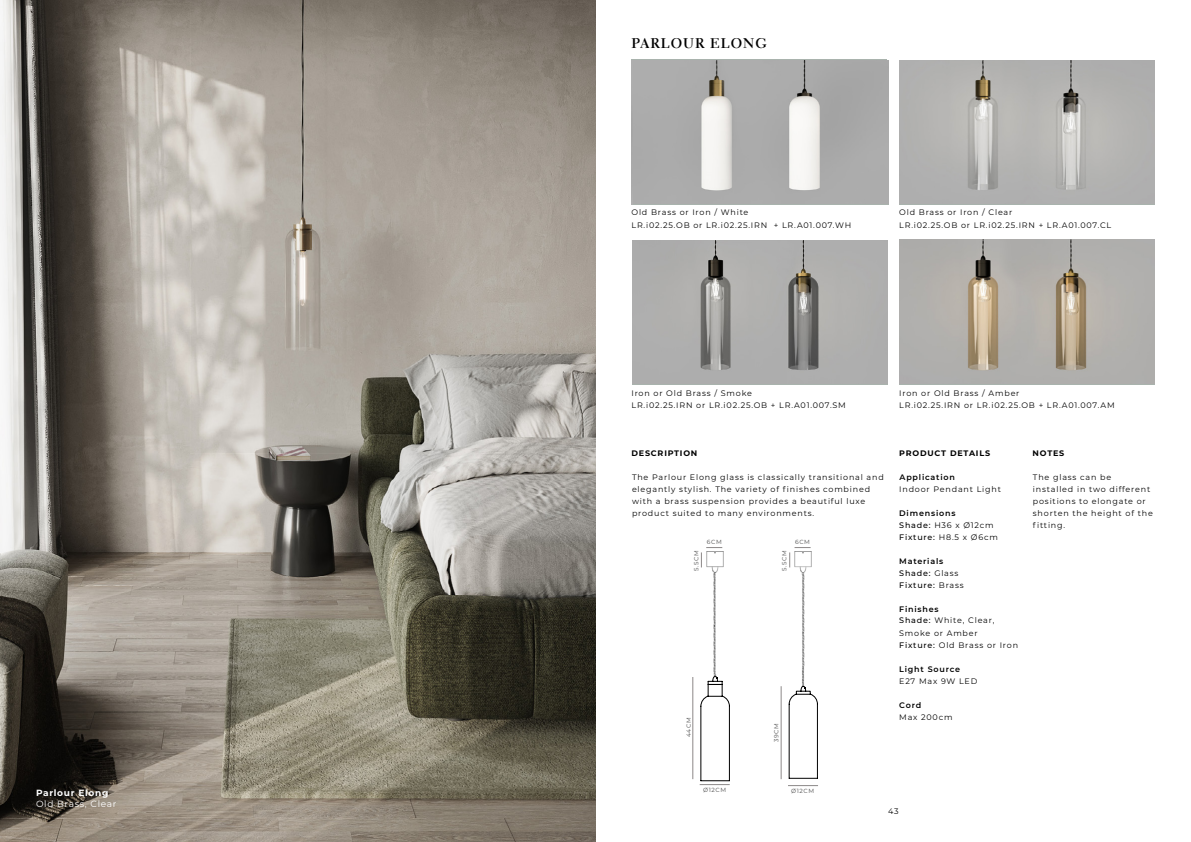
<style>
.page{position:relative;width:1191px;height:842px;background:#fff}
.page>*{position:absolute;margin:0;border:0;box-sizing:border-box;transform-origin:0 0}
.t1{font:700 14px "Electra LT Std";letter-spacing:.075em;color:#000}
.t2{font:9px "Montserrat";letter-spacing:.075em;color:#fff}
.t3{font:700 9px "Montserrat";letter-spacing:.075em;color:#fff}
.t4{font:8px/12px "Montserrat";letter-spacing:.1em;color:#000}
.t5{font:600 8px "Montserrat";letter-spacing:.1em;color:#000}
.t6{font:700 8px "Montserrat";letter-spacing:.1em;color:#000}
.t7{font:500 8px/12.5px "Montserrat";letter-spacing:.1em;color:#000}
.t8{font:6px "Montserrat";letter-spacing:.1em;color:#494949}
.s1{font-weight:500}
.s2{font-weight:400}
</style>
<div class="page">
<img style="left:0;top:0;width:595px;height:842px">
<img style="left:633px;top:60px;width:255px;height:144px">
<img style="left:899px;top:60px;width:255px;height:144px">
<img style="left:632px;top:240px;width:255px;height:144px">
<img style="left:899px;top:240px;width:256px;height:143px">
<hr style="left:692px;top:675px;width:1px;height:104px;background:#8c8888">
<img style="left:692px;top:552px;width:32px;height:124px">
<hr style="left:699px;top:784px;width:30px;height:1px;background:#8c8888">
<svg style="left:701px;top:547px;width:21px;height:20px"></svg>
<img style="left:700px;top:573px;width:24px;height:100px">
<hr style="left:781px;top:686px;width:1px;height:93px;background:#8c8888">
<img style="left:789px;top:552px;width:23px;height:24px">
<hr style="left:788px;top:785px;width:30px;height:1px;background:#8c8888">
<svg style="left:789px;top:547px;width:21px;height:20px"></svg>
<img style="left:802px;top:666px;width:2px;height:20px">
<img style="left:802px;top:576px;width:3px;height:90px">
<svg style="left:789px;top:686px;width:28px;height:92px"></svg>
<svg style="left:700px;top:676px;width:29px;height:105px"></svg>
<p class="t3" style="left:36px;top:786px;width:74px">Parlour Elong</p>
<p class="t2" style="left:36px;top:797px;width:82px">Old Brass, Clear</p>
<h1 class="t1" style="left:631px;top:34px;width:137px">PARLOUR ELONG</h1>
<p class="t4" style="left:631px;top:206px;width:221px;line-height:12.5px">Old Brass or Iron / White<br>LR.i02.25.OB or LR.i02.25.IRN + LR.A01.007.WH</p>
<p class="t4" style="left:899px;top:206px;width:214px;line-height:12.5px">Old Brass or Iron / Clear<br>LR.i02.25.OB or LR.i02.25.IRN + LR.A01.007.CL</p>
<p class="t4" style="left:631px;top:386px;width:216px;line-height:12.5px">Iron or Old Brass / Smoke<br>LR.i02.25.IRN or LR.i02.25.OB + LR.A01.007.SM</p>
<p class="t4" style="left:899px;top:386px;width:217px;line-height:12.5px">Iron or Old Brass / Amber<br>LR.i02.25.IRN or LR.i02.25.OB + LR.A01.007.AM</p>
<p class="t6" style="left:631px;top:447px;width:67px">DESCRIPTION</p>
<p class="t4" style="left:632px;top:471px;width:253px">The Parlour Elong glass is classically transitional and elegantly stylish. The variety of finishes combined with a brass suspension provides a beautiful luxe product suited to many environments.</p>
<p class="t8" style="left:707px;top:538px;width:16px">6CM</p>
<p class="t8" style="left:795px;top:538px;width:16px">6CM</p>
<p class="t8" style="left:692px;top:571px;width:22px;rotate:-90deg">5.5CM</p>
<p class="t8" style="left:780px;top:571px;width:22px;rotate:-90deg">5.5CM</p>
<p class="t8" style="left:684px;top:737px;width:21px;rotate:-90deg">44CM</p>
<p class="t8" style="left:772px;top:742px;width:20px;rotate:-90deg">39CM</p>
<p class="t6" style="left:899px;top:447px;width:92px">PRODUCT DETAILS</p>
<p class="t6" style="left:1032px;top:447px;width:33px">NOTES</p>
<p class="t5" style="left:899px;top:471px;width:57px">Application</p>
<p class="t5" style="left:899px;top:507px;width:58px">Dimensions</p>
<p class="t4" style="left:1033px;top:471px;width:121px">The glass can be installed in two different positions to elongate or shorten the height of the fitting.</p>
<p class="t4" style="left:899px;top:483px;width:103px">Indoor Pendant Light</p>
<p class="t4" style="left:899px;top:518px;width:100px;line-height:12.5px"><span class="s1">Shade:</span> H36 x Ø12cm<br><span class="s1">Fixture:</span> H8.5 x Ø6cm</p>
<p class="t5" style="left:899px;top:555px;width:46px">Materials</p>
<p class="t7" style="left:899px;top:566px;width:66px">Shade: <span class="s2">Glass<br></span>Fixture: <span class="s2">Brass</span></p>
<p class="t5" style="left:899px;top:603px;width:41px">Finishes</p>
<p class="t4" style="left:899px;top:614px;width:120px;line-height:12.5px"><span class="s1">Shade:</span> White, Clear,<br>Smoke or Amber<br><span class="s1">Fixture:</span> Old Brass or Iron</p>
<p class="t5" style="left:899px;top:663px;width:63px">Light Source</p>
<p class="t5" style="left:899px;top:699px;width:23px">Cord</p>
<p class="t4" style="left:899px;top:675px;width:80px">E27 Max 9W LED</p>
<p class="t4" style="left:899px;top:711px;width:55px">Max 200cm</p>
<p class="t8" style="left:703px;top:786px;width:24px">Ø12CM</p>
<p class="t8" style="left:791px;top:787px;width:24px">Ø12CM</p>
<p class="t4" style="left:888px;top:805px;width:12px">43</p>
</div>
